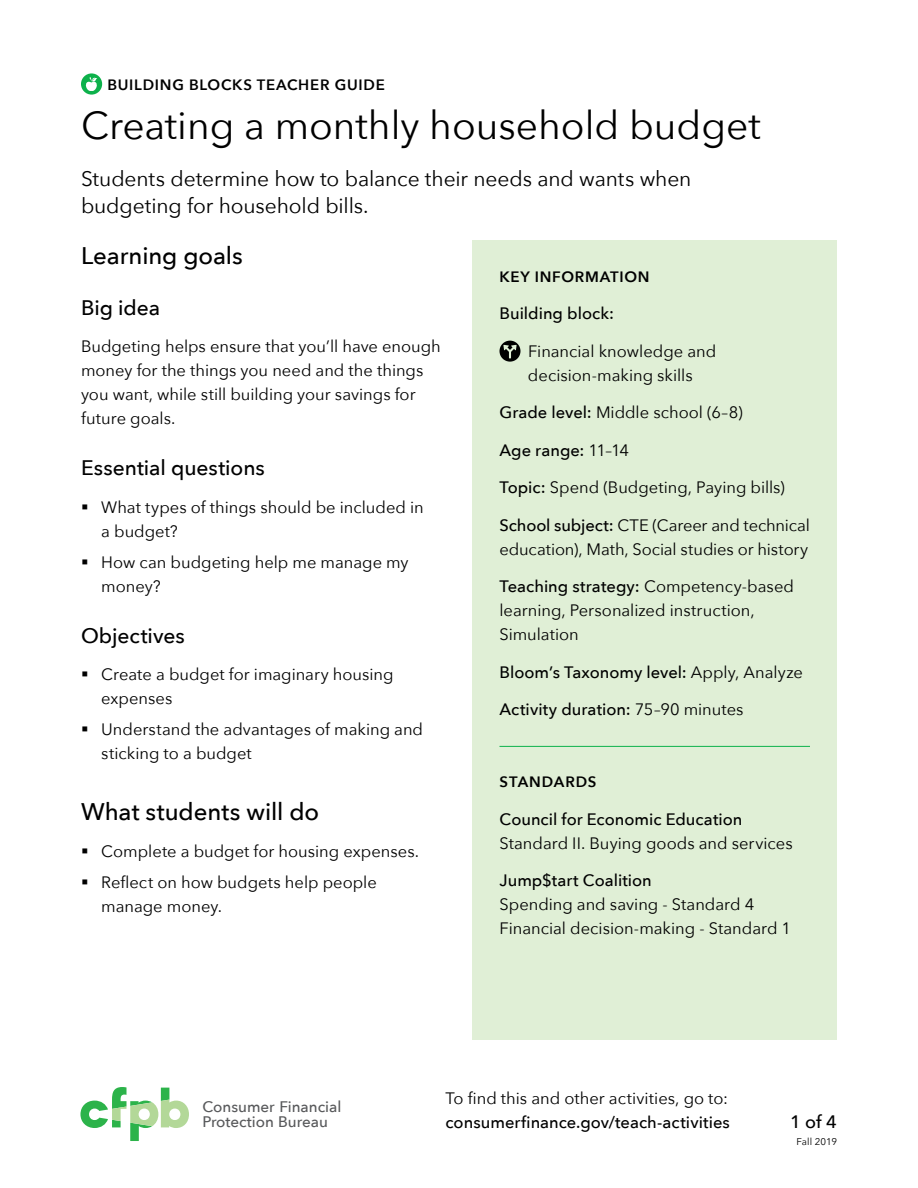
<style>
.page{position:relative;width:918px;height:1188px;background:#fff}
.page>*{position:absolute;margin:0;border:0;box-sizing:border-box;transform-origin:0 0}
.t1{font:39px "Avenir Next";color:#000}
.t2{font:500 24px "Avenir Next";letter-spacing:-.005em;color:#000}
.t3{font:21px/27px "Avenir Next";letter-spacing:-.005em;color:#000}
.t4{font:500 21px "Avenir Next";letter-spacing:-.005em;color:#000}
.t5{font:500 18px "Avenir Next";color:#000}
.t6{font:16.5px/24px "Avenir Next";color:#000}
.t7{font:500 16.5px "Avenir Next";color:#000}
.t8{font:500 15.3px/15.5px "Avenir Next";color:#58595b}
.t9{font:600 15px "Avenir Next";letter-spacing:.05em;color:#000}
.t10{font:9.75px "Avenir Next";letter-spacing:.01em;color:#000}
.s1{font-weight:500}
.s2{font-weight:400}
</style>
<div class="page">
<svg style="left:80px;top:1087px;width:109px;height:54px"></svg>
<svg style="left:81px;top:73px;width:21px;height:22px"></svg>
<svg style="left:85px;top:76px;width:13px;height:15px"></svg>
<div style="left:472px;top:240px;width:365px;height:800px;background:#e0efd6"></div>
<hr style="left:500px;top:746px;width:310px;height:1px;background:#0db14b">
<svg style="left:500px;top:341px;width:20px;height:21px"></svg>
<p class="t9" style="left:107px;top:72px;width:279px">BUILDING BLOCKS TEACHER GUIDE</p>
<h1 class="t1" style="left:81px;top:92px;width:681px">Creating a monthly household budget</h1>
<p class="t3" style="left:81px;top:164px;width:612px">Students determine how to balance their needs and wants when budgeting for household bills.</p>
<h2 class="t2" style="left:81px;top:235px;width:163px">Learning goals</h2>
<p class="t4" style="left:81px;top:290px;width:81px">Big idea</p>
<p class="t6" style="left:81px;top:334px;width:361px">Budgeting helps ensure that you’ll have enough money for the things you need and the things you want, while still building your savings for future goals.</p>
<p class="t4" style="left:81px;top:450px;width:185px">Essential questions</p>
<p class="t6" style="left:101px;top:494px;width:324px;text-indent:-20px">▪ What types of things should be included in a budget?</p>
<p class="t6" style="left:101px;top:549px;width:309px;text-indent:-20px">▪ How can budgeting help me manage my money?</p>
<p class="t4" style="left:81px;top:617px;width:105px">Objectives</p>
<p class="t6" style="left:101px;top:662px;width:294px;text-indent:-20px">▪ Create a budget for imaginary housing expenses</p>
<p class="t6" style="left:101px;top:716px;width:323px;text-indent:-20px">▪ Understand the advantages of making and sticking to a budget</p>
<h2 class="t2" style="left:81px;top:791px;width:240px">What students will do</h2>
<p class="t6" style="left:81px;top:839px;width:340px">▪ Complete a budget for housing expenses.</p>
<p class="t6" style="left:101px;top:869px;width:277px;text-indent:-20px">▪ Reflect on how budgets help people manage money.</p>
<p class="t9" style="left:500px;top:264px;width:152px">KEY INFORMATION</p>
<p class="t7" style="left:500px;top:299px;width:116px">Building block:</p>
<p class="t6" style="left:528px;top:338px;width:190px">Financial knowledge and decision-making skills</p>
<p class="t6" style="left:500px;top:400px;width:245px"><span class="s1">Grade level:</span> Middle school (6–8)</p>
<p class="t7" style="left:500px;top:436px;width:131px">Age range: <span class="s2">11–14</span></p>
<p class="t6" style="left:500px;top:475px;width:287px"><span class="s1">Topic:</span> Spend (Budgeting, Paying bills)</p>
<p class="t6" style="left:500px;top:512px;width:312px"><span class="s1">School subject:</span> CTE (Career and technical education), Math, Social studies or history</p>
<p class="t6" style="left:500px;top:574px;width:296px"><span class="s1">Teaching strategy:</span> Competency-based learning, Personalized instruction,<br>Simulation</p>
<p class="t7" style="left:500px;top:658px;width:305px">Bloom’s Taxonomy level: <span class="s2">Apply, Analyze</span></p>
<p class="t7" style="left:500px;top:696px;width:246px">Activity duration: <span class="s2">75–90 minutes</span></p>
<p class="t9" style="left:500px;top:769px;width:99px">STANDARDS</p>
<p class="t7" style="left:500px;top:805px;width:244px">Council for Economic Education</p>
<p class="t6" style="left:500px;top:830px;width:295px">Standard II. Buying goods and services</p>
<p class="t7" style="left:500px;top:866px;width:154px">Jump$tart Coalition</p>
<p class="t6" style="left:500px;top:892px;width:293px">Spending and saving - Standard 4<br>Financial decision-making - Standard 1</p>
<p class="t8" style="left:203px;top:1098px;width:140px">Consumer Financial<br>Protection Bureau</p>
<p class="t6" style="left:446px;top:1085px;width:284px">To find this and other activities, go to:</p>
<p class="t7" style="left:446px;top:1108px;width:286px">consumerfinance.gov/teach-activities</p>
<p class="t5" style="left:790px;top:1106px;width:48px">1 of 4</p>
<p class="t10" style="left:796px;top:1133px;width:42px">Fall 2019</p>
</div>
